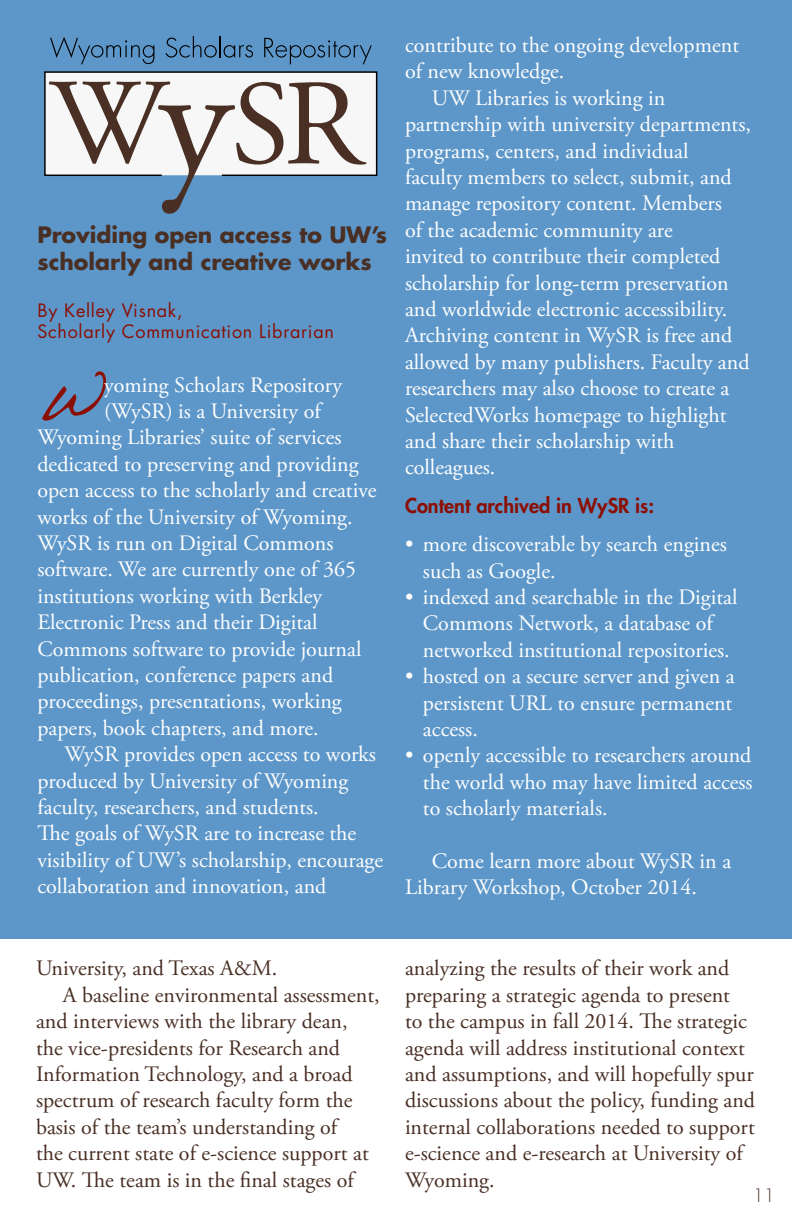
<style>
.page{position:relative;width:792px;height:1224px;background:#fff}
.page>*{position:absolute;margin:0;border:0;box-sizing:border-box;transform-origin:0 0}
.t1{font:64px "Handwriting Dakota";color:#8b0f04}
.t2{font:22px/26.4px "Adobe Garamond Pro";color:#fff}
.t3{font:22px/26.4px "Adobe Garamond Pro";color:#492f24}
.t4{font:700 22px/26.4px "Futura";color:#492f24}
.t5{font:800 20px "Futura";color:#8b0f04}
.t6{font:18px/21.6px "Futura";letter-spacing:.04em;color:#8b0f04}
.t7{font:300 18px "Futura";color:#492f24}
</style>
<div class="page">
<div style="left:0;top:0;width:792px;height:939px;background:#5d97c9"></div>
<svg style="left:44px;top:71px;width:334px;height:143px"></svg>
<svg style="left:50px;top:37px;width:104px;height:27px"></svg>
<svg style="left:166px;top:36px;width:87px;height:22px"></svg>
<svg style="left:264px;top:38px;width:108px;height:26px"></svg>
<p class="t4" style="left:37px;top:221px;width:351px">Providing open access to UW’s scholarly and creative works</p>
<p class="t6" style="left:37px;top:299px;width:298px">By Kelley Visnak,<br>Scholarly Communication Librarian</p>
<h1 class="t1" style="left:37px;top:359px;width:68px">W</h1>
<p class="t2" style="left:104px;top:372px;width:239px">yoming Scholars Repository</p>
<p class="t2" style="left:104px;top:399px;width:218px">(WySR) is a University of</p>
<p class="t2" style="left:37px;top:425px;width:306px">Wyoming Libraries’ suite of services</p>
<p class="t2" style="left:37px;top:451px;width:323px">dedicated to preserving and providing</p>
<p class="t2" style="left:37px;top:478px;width:340px">open access to the scholarly and creative</p>
<p class="t2" style="left:37px;top:504px;width:317px">works of the University of Wyoming.</p>
<p class="t2" style="left:37px;top:531px;width:298px">WySR is run on Digital Commons</p>
<p class="t2" style="left:37px;top:557px;width:320px">software. We are currently one of 365</p>
<p class="t2" style="left:37px;top:583px;width:286px">institutions working with Berkley</p>
<p class="t2" style="left:37px;top:610px;width:282px">Electronic Press and their Digital</p>
<p class="t2" style="left:37px;top:636px;width:325px">Commons software to provide journal</p>
<p class="t2" style="left:37px;top:663px;width:297px">publication, conference papers and</p>
<p class="t2" style="left:37px;top:689px;width:306px">proceedings, presentations, working</p>
<p class="t2" style="left:37px;top:715px;width:283px">papers, book chapters, and more.</p>
<p class="t2" style="left:64px;top:742px;width:313px">WySR provides open access to works</p>
<p class="t2" style="left:37px;top:768px;width:312px">produced by University of Wyoming</p>
<p class="t2" style="left:37px;top:795px;width:283px">faculty, researchers, and students.</p>
<p class="t2" style="left:37px;top:821px;width:320px">The goals of WySR are to increase the</p>
<p class="t2" style="left:37px;top:847px;width:347px">visibility of UW’s scholarship, encourage</p>
<p class="t2" style="left:37px;top:874px;width:291px">collaboration and innovation, and</p>
<p class="t2" style="left:405px;top:33px;width:336px">contribute to the ongoing development</p>
<p class="t2" style="left:405px;top:59px;width:161px">of new knowledge.</p>
<p class="t2" style="left:432px;top:85px;width:235px">UW Libraries is working in</p>
<p class="t2" style="left:405px;top:112px;width:347px">partnership with university departments,</p>
<p class="t2" style="left:405px;top:138px;width:285px">programs, centers, and individual</p>
<p class="t2" style="left:405px;top:165px;width:328px">faculty members to select, submit, and</p>
<p class="t2" style="left:405px;top:191px;width:318px">manage repository content. Members</p>
<p class="t2" style="left:405px;top:217px;width:269px">of the academic community are</p>
<p class="t2" style="left:405px;top:244px;width:317px">invited to contribute their completed</p>
<p class="t2" style="left:405px;top:270px;width:325px">scholarship for long-term preservation</p>
<p class="t2" style="left:405px;top:297px;width:324px">and worldwide electronic accessibility.</p>
<p class="t2" style="left:405px;top:323px;width:329px">Archiving content in WySR is free and</p>
<p class="t2" style="left:405px;top:349px;width:346px">allowed by many publishers. Faculty and</p>
<p class="t2" style="left:405px;top:376px;width:326px">researchers may also choose to create a</p>
<p class="t2" style="left:405px;top:402px;width:323px">SelectedWorks homepage to highlight</p>
<p class="t2" style="left:405px;top:429px;width:271px">and share their scholarship with</p>
<p class="t2" style="left:405px;top:455px;width:92px">colleagues.</p>
<p class="t5" style="left:405px;top:492px;width:251px">Content archived in WySR is:</p>
<p class="t2" style="left:423px;top:532px;width:305px;text-indent:-18px">• more discoverable by search engines such as Google.</p>
<p class="t2" style="left:405px;top:585px;width:334px;text-align:center">• indexed and searchable in the Digital<br>Commons Network, a database of networked institutional repositories.</p>
<p class="t2" style="left:423px;top:664px;width:313px;text-align:justify;text-indent:-18px">• hosted on a secure server and given a persistent URL to ensure permanent access.</p>
<p class="t2" style="left:423px;top:743px;width:331px;text-align:justify;text-indent:-18px">• openly accessible to researchers around the world who may have limited access to scholarly materials.</p>
<p class="t2" style="left:405px;top:849px;width:328px;text-indent:27px">Come learn more about WySR in a<br>Library Workshop, October 2014.</p>
<p class="t3" style="left:36px;top:956px;width:243px">University, and Texas A&amp;M.</p>
<p class="t3" style="left:63px;top:982px;width:318px">A baseline environmental assessment,</p>
<p class="t3" style="left:36px;top:1009px;width:313px">and interviews with the library dean,</p>
<p class="t3" style="left:36px;top:1035px;width:306px">the vice-presidents for Research and</p>
<p class="t3" style="left:36px;top:1062px;width:318px">Information Technology, and a broad</p>
<p class="t3" style="left:36px;top:1088px;width:318px">spectrum of research faculty form the</p>
<p class="t3" style="left:36px;top:1114px;width:303px">basis of the team’s understanding of</p>
<p class="t3" style="left:36px;top:1141px;width:334px">the current state of e-science support at</p>
<p class="t3" style="left:36px;top:1167px;width:319px">UW. The team is in the final stages of</p>
<p class="t3" style="left:405px;top:956px;width:352px">analyzing the results of their work and preparing a strategic agenda to present<br>to the campus in fall 2014. The strategic agenda will address institutional context and assumptions, and will hopefully spur discussions about the policy, funding and internal collaborations needed to support e-science and e-research at University of Wyoming.</p>
<p class="t7" style="left:753px;top:1184px;width:24px">11</p>
</div>
